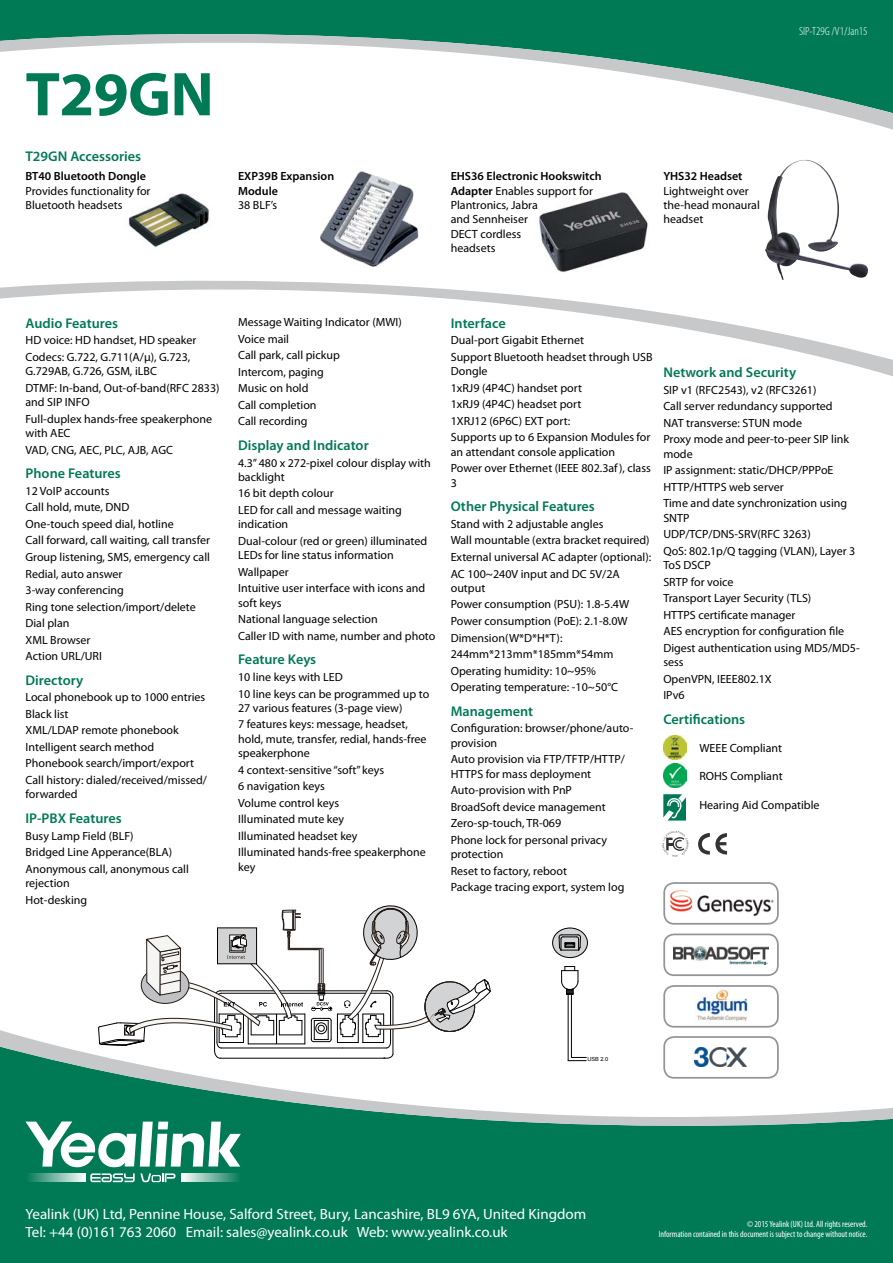
<style>
.page{position:relative;width:893px;height:1263px;background:#fff}
.page>*{position:absolute;margin:0;border:0;box-sizing:border-box;transform-origin:0 0}
.t1{font:700 62.4px "Myriad Pro";letter-spacing:-.01em;color:#007955}
.t2{font:14.85px/18px "Myriad Pro";color:#fff}
.t3{font:600 14.1px "Myriad Pro";color:#007955}
.t4{font:11.85px/16.5px "Myriad Pro";color:#000}
.t5{font:600 11.85px/14.4px "Myriad Pro";color:#000}
.t6{font:300 condensed 11.85px "Myriad Pro";color:#fff}
.t7{font:condensed 9px/10.8px "Myriad Pro";color:#fff;text-align:right}
.t8{font:5.55px "Arial";color:#000100}
.s1{font-weight:600}
</style>
<div class="page">
<div style="left:0;top:1161px;width:893px;height:102px;background:#007955"></div>
<svg style="left:0;top:1026px;width:893px;height:135px"></svg>
<svg style="left:90px;top:1173px;width:85px;height:9px"></svg>
<svg style="left:26px;top:1174px;width:59px;height:7px"></svg>
<svg style="left:181px;top:1174px;width:60px;height:7px"></svg>
<svg style="left:26px;top:1121px;width:215px;height:46px"></svg>
<svg style="left:0;top:0;width:893px;height:130px"></svg>
<img style="left:663px;top:736px;width:24px;height:23px">
<img style="left:663px;top:764px;width:24px;height:23px">
<svg style="left:0;top:280px;width:893px;height:97px"></svg>
<div style="left:663px;top:933px;width:116px;height:43px;border:2px solid #939598;border-radius:10px"></div>
<div style="left:672px;top:943px;width:98px;height:24px;background:linear-gradient(to right,#fff,#fdfdfd);border-radius:2px"></div>
<img style="left:674px;top:947px;width:94px;height:17px">
<img style="left:695px;top:989px;width:53px;height:33px">
<div style="left:663px;top:985px;width:116px;height:42px;border:2px solid #939598;border-radius:10px"></div>
<img style="left:694px;top:1047px;width:53px;height:20px">
<div style="left:663px;top:1036px;width:116px;height:43px;border:2px solid #939598;border-radius:10px"></div>
<svg style="left:698px;top:833px;width:29px;height:22px"></svg>
<svg style="left:662px;top:831px;width:26px;height:26px"></svg>
<svg style="left:663px;top:794px;width:23px;height:26px"></svg>
<div style="left:553px;top:928px;width:34px;height:29px;background:#d2d3d4;border-radius:50%"></div>
<div style="left:552px;top:928px;width:36px;height:30px;border:1px solid #000100;border-radius:50%"></div>
<svg style="left:559px;top:934px;width:22px;height:17px"></svg>
<svg style="left:561px;top:966px;width:18px;height:29px"></svg>
<hr style="left:568px;top:994px;width:1px;height:67px;background:#000">
<hr style="left:571px;top:994px;width:1px;height:63px;background:#000">
<svg style="left:568px;top:1057px;width:18px;height:4px"></svg>
<hr style="left:220px;top:1058px;width:165px;height:1px;background:#000">
<svg style="left:98px;top:905px;width:393px;height:153px"></svg>
<img style="left:128px;top:193px;width:82px;height:55px">
<img style="left:539px;top:192px;width:109px;height:80px">
<img style="left:765px;top:160px;width:103px;height:120px">
<img style="left:320px;top:171px;width:99px;height:96px">
<img style="left:670px;top:890px;width:104px;height:26px">
<div style="left:663px;top:882px;width:116px;height:43px;border:2px solid #939598;border-radius:10px"></div>
<h1 class="t1" style="left:26px;top:54px;width:190px">T29GN</h1>
<p class="t3" style="left:26px;top:149px;width:117px">T29GN Accessories</p>
<p class="t5" style="left:26px;top:169px;width:122px">BT40 Bluetooth Dongle</p>
<p class="t4" style="left:26px;top:183px;width:127px;line-height:14.4px">Provides functionality for<br>Bluetooth headsets</p>
<p class="t5" style="left:238px;top:169px;width:98px">EXP39B Expansion<br>Module</p>
<p class="t4" style="left:238px;top:197px;width:41px">38 BLF’s</p>
<p class="t6" style="left:799px;top:24px;width:70px">SIP-T29G /V1/Jan15</p>
<p class="t4" style="left:451px;top:169px;width:152px;line-height:14.4px"><span class="s1">EHS36 Electronic Hookswitch<br>Adapter</span> Enables support for<br>Plantronics, Jabra<br>and Sennheiser<br>DECT cordless<br>headsets</p>
<p class="t5" style="left:663px;top:169px;width:81px">YHS32 Headset</p>
<p class="t4" style="left:663px;top:183px;width:98px;line-height:14.4px">Lightweight over the-head monaural headset</p>
<p class="t3" style="left:26px;top:315px;width:94px">Audio Features</p>
<p class="t4" style="left:26px;top:332px;width:173px">HD voice: HD handset, HD speaker<br>Codecs: G.722, G.711(A/μ), G.723,</p>
<p class="t4" style="left:26px;top:363px;width:196px">G.729AB, G.726, GSM, iLBC<br>DTMF: In-band, Out-of-band(RFC 2833)</p>
<p class="t4" style="left:26px;top:394px;width:188px">and SIP INFO<br>Full-duplex hands-free speakerphone</p>
<p class="t4" style="left:26px;top:425px;width:149px">with AEC<br>VAD, CNG, AEC, PLC, AJB, AGC</p>
<p class="t3" style="left:26px;top:466px;width:97px">Phone Features</p>
<p class="t4" style="left:26px;top:482px;width:186px">12 VoIP accounts<br>Call hold, mute, DND<br>One-touch speed dial, hotline<br>Call forward, call waiting, call transfer<br>Group listening, SMS, emergency call<br>Redial, auto answer<br>3-way conferencing<br>Ring tone selection/import/delete<br>Dial plan<br>XML Browser<br>Action URL/URI</p>
<p class="t3" style="left:26px;top:672px;width:59px">Directory</p>
<p class="t4" style="left:26px;top:689px;width:183px">Local phonebook up to 1000 entries<br>Black list<br>XML/LDAP remote phonebook<br>Intelligent search method<br>Phonebook search/import/export<br>Call history: dialed/received/missed/</p>
<p class="t4" style="left:26px;top:786px;width:54px">forwarded</p>
<p class="t3" style="left:26px;top:810px;width:98px">IP-PBX Features</p>
<p class="t4" style="left:26px;top:827px;width:165px">Busy Lamp Field (BLF)<br>Bridged Line Apperance(BLA)<br>Anonymous call, anonymous call</p>
<p class="t4" style="left:26px;top:874px;width:63px">rejection<br>Hot-desking</p>
<p class="t4" style="left:238px;top:314px;width:165px">Message Waiting Indicator (MWI)<br>Voice mail<br>Call park, call pickup<br>Intercom, paging<br>Music on hold<br>Call completion<br>Call recording</p>
<p class="t3" style="left:238px;top:437px;width:132px">Display and Indicator</p>
<p class="t4" style="left:238px;top:455px;width:194px;line-height:14.4px">4.3” 480 x 272-pixel colour display with backlight</p>
<p class="t4" style="left:238px;top:485px;width:165px">16 bit depth colour<br>LED for call and message waiting</p>
<p class="t4" style="left:238px;top:516px;width:191px">indication<br>Dual-colour (red or green) illuminated</p>
<p class="t4" style="left:238px;top:547px;width:189px">LEDs for line status information<br>Wallpaper<br>Intuitive user interface with icons and</p>
<p class="t4" style="left:238px;top:594px;width:199px">soft keys<br>National language selection<br>Caller ID with name, number and photo</p>
<p class="t3" style="left:238px;top:652px;width:80px">Feature Keys</p>
<p class="t4" style="left:238px;top:668px;width:193px">10 line keys with LED<br>10 line keys can be programmed up to</p>
<p class="t4" style="left:238px;top:699px;width:171px">27 various features (3-page view)<br>7 features keys: message, headset,</p>
<p class="t4" style="left:238px;top:731px;width:190px;line-height:14.4px">hold, mute, transfer, redial, hands-free speakerphone</p>
<p class="t4" style="left:238px;top:761px;width:189px">4 context-sensitive “soft” keys<br>6 navigation keys<br>Volume control keys<br>Illuminated mute key<br>Illuminated headset key<br>Illuminated hands-free speakerphone</p>
<p class="t4" style="left:238px;top:858px;width:19px">key</p>
<p class="t3" style="left:451px;top:315px;width:57px">Interface</p>
<p class="t4" style="left:451px;top:332px;width:203px">Dual-port Gigabit Ethernet<br>Support Bluetooth headset through USB</p>
<p class="t4" style="left:451px;top:363px;width:201px">Dongle<br>1xRJ9 (4P4C) handset port<br>1xRJ9 (4P4C) headset port<br>1XRJ12 (6P6C) EXT port:<br>Supports up to 6 Expansion Modules for</p>
<p class="t4" style="left:451px;top:443px;width:202px">an attendant console application<br>Power over Ethernet (IEEE 802.3af), class</p>
<p class="t4" style="left:451px;top:474px;width:8px">3</p>
<p class="t3" style="left:451px;top:499px;width:146px">Other Physical Features</p>
<p class="t4" style="left:451px;top:515px;width:202px">Stand with 2 adjustable angles<br>Wall mountable (extra bracket required)<br>External universal AC adapter (optional):<br>AC 100~240V input and DC 5V/2A</p>
<p class="t4" style="left:451px;top:579px;width:180px">output<br>Power consumption (PSU): 1.8-5.4W<br>Power consumption (PoE): 2.1-8.0W<br>Dimension(W*D*H*T):<br>244mm*213mm*185mm*54mm<br>Operating humidity: 10~95%<br>Operating temperature: -10~50°C</p>
<p class="t3" style="left:451px;top:703px;width:84px">Management</p>
<p class="t4" style="left:451px;top:721px;width:184px;line-height:14.4px">Configuration: browser/phone/auto&shy;provision</p>
<p class="t4" style="left:451px;top:752px;width:176px;line-height:14.4px">Auto provision via FTP/TFTP/HTTP/<br>HTTPS for mass deployment</p>
<p class="t4" style="left:451px;top:782px;width:158px">Auto-provision with PnP<br>BroadSoft device management<br>Zero-sp-touch, TR-069<br>Phone lock for personal privacy</p>
<p class="t4" style="left:451px;top:846px;width:175px">protection<br>Reset to factory, reboot<br>Package tracing export, system log</p>
<p class="t3" style="left:663px;top:365px;width:134px">Network and Security</p>
<p class="t4" style="left:663px;top:381px;width:187px">SIP v1 (RFC2543), v2 (RFC3261)<br>Call server redundancy supported<br>NAT transverse: STUN mode<br>Proxy mode and peer-to-peer SIP link</p>
<p class="t4" style="left:663px;top:445px;width:185px">mode<br>IP assignment: static/DHCP/PPPoE<br>HTTP/HTTPS web server<br>Time and date synchronization using</p>
<p class="t4" style="left:663px;top:509px;width:194px">SNTP<br>UDP/TCP/DNS-SRV(RFC 3263)<br>QoS: 802.1p/Q tagging (VLAN), Layer 3</p>
<p class="t4" style="left:663px;top:557px;width:198px">ToS DSCP<br>SRTP for voice<br>Transport Layer Security (TLS)<br>HTTPS certificate manager<br>AES encryption for configuration file<br>Digest authentication using MD5/MD5-</p>
<p class="t4" style="left:663px;top:654px;width:110px">sess<br>OpenVPN, IEEE802.1X<br>IPv6</p>
<p class="t3" style="left:663px;top:711px;width:83px">Certifications</p>
<p class="t4" style="left:699px;top:739px;width:84px">WEEE Compliant</p>
<p class="t4" style="left:699px;top:767px;width:85px">ROHS Compliant</p>
<p class="t4" style="left:699px;top:796px;width:122px">Hearing Aid Compatible</p>
<p class="t8" style="left:587px;top:1055px;width:22px">USB 2.0</p>
<p class="t2" style="left:26px;top:1205px;width:562px">Yealink (UK) Ltd, Pennine House, Salford Street, Bury, Lancashire, BL9 6YA, United Kingdom<br>Tel: +44 (0)161 763 2060 Email: sales@yealink.co.uk Web: www.yealink.co.uk</p>
<p class="t7" style="left:659px;top:1218px;width:210px">© 2015 Yealink (UK) Ltd. All rights reserved.<br>Information contained in this document is subject to change without notice.</p>
</div>
